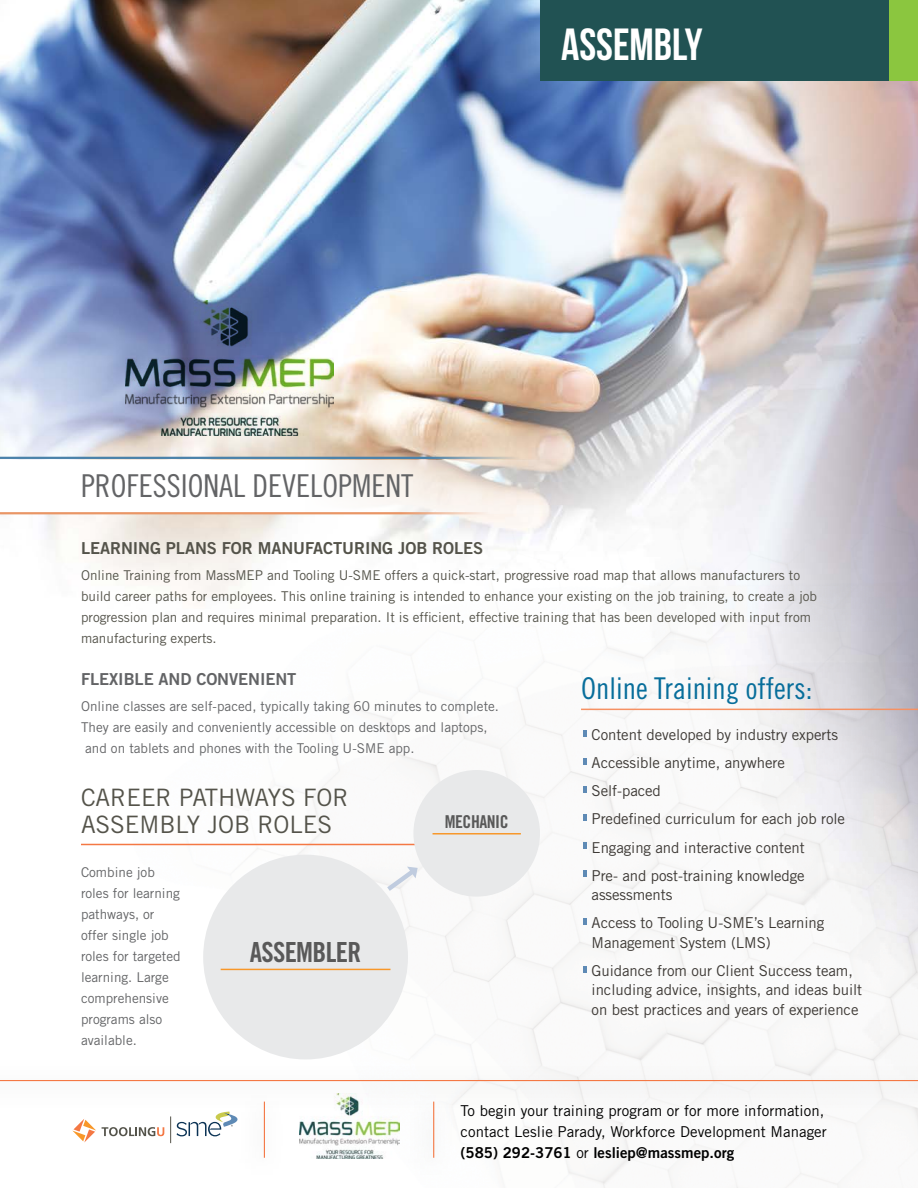
<style>
.page{position:relative;width:918px;height:1188px;background:#fff}
.page>*{position:absolute;margin:0;border:0;box-sizing:border-box;transform-origin:0 0}
.t1{font:45px "Bebas Neue";color:#fff}
.t2{font:31.5px "Trade Gothic LT Std Cn 18";color:#636466}
.t3{font:30px "Trade Gothic LT Std Cn 18";color:#086e9b}
.t4{font:27.75px "Trade Gothic LT Std Bd Cn 20";letter-spacing:-.025em;color:#595959}
.t5{font:24px/27px "Trade Gothic";color:#54534a}
.t6{font:17.7px "Trade Gothic LT Std Bd Cn 20";letter-spacing:-.025em;color:#595959}
.t7{font:16.5px "Trade Gothic LT Std Bd 2";letter-spacing:-.005em;color:#54534a}
.t8{font:16.5px "Trade Gothic LT Std Bd 2";letter-spacing:-.005em;color:#636466}
.t9{font:15px/28.2px "Trade Gothic LT Std";letter-spacing:-.005em;color:#3d3935}
.t10{font:15px/21px "Trade Gothic LT Std";letter-spacing:.005em;color:#000}
.t11{font:15px "Trade Gothic LT Std Bd 2";color:#000}
.t12{font:13.5px/21px "Trade Gothic LT Std";color:#54534a}
.t13{font:13.5px/21px "Trade Gothic LT Std";color:#636466}
.s1{font-family:"Trade Gothic LT Std"}
</style>
<div class="page">
<img style="left:0;top:0;width:918px;height:91px">
<img style="left:0;top:91px;width:918px;height:1097px">
<hr style="left:81px;top:844px;width:419px;height:1px;background:#f47844">
<div style="left:413px;top:770px;width:127px;height:127px;background:#e8e9ea;border-radius:50%"></div>
<hr style="left:433px;top:833px;width:88px;height:2px;background:#f89728">
<div style="left:203px;top:855px;width:205px;height:204px;background:#e8e9ea;border-radius:50%"></div>
<hr style="left:221px;top:969px;width:169px;height:1px;background:#f89728">
<svg style="left:382px;top:865px;width:37px;height:30px"></svg>
<svg style="left:583px;top:730px;width:4px;height:6px"></svg>
<svg style="left:583px;top:758px;width:4px;height:6px"></svg>
<svg style="left:583px;top:786px;width:4px;height:6px"></svg>
<svg style="left:583px;top:815px;width:4px;height:6px"></svg>
<svg style="left:583px;top:843px;width:4px;height:6px"></svg>
<svg style="left:583px;top:871px;width:4px;height:6px"></svg>
<svg style="left:583px;top:919px;width:4px;height:6px"></svg>
<svg style="left:583px;top:966px;width:4px;height:6px"></svg>
<hr style="left:581px;top:709px;width:337px;height:1px;background:#f69163">
<svg style="left:0;top:460px;width:567px;height:53px"></svg>
<hr style="left:0;top:457px;width:582px;height:2px;background:#4a82aa">
<hr style="left:0;top:512px;width:549px;height:2px;background:#e99666">
<div style="left:0;top:1064px;width:918px;height:45px;background:#f9f9f9"></div>
<hr style="left:0;top:1080px;width:918px;height:1px;background:#f47844">
<svg style="left:72px;top:1119px;width:24px;height:24px"></svg>
<svg style="left:102px;top:1127px;width:62px;height:9px"></svg>
<svg style="left:170px;top:1112px;width:68px;height:31px"></svg>
<div style="left:238px;top:1091px;width:46px;height:89px;background:#fdfdfd"></div>
<hr style="left:264px;top:1102px;width:1px;height:56px;background:#f47844">
<div style="left:407px;top:1091px;width:46px;height:89px;background:#fbfbfb"></div>
<hr style="left:433px;top:1102px;width:1px;height:56px;background:#f47844">
<div style="left:864px;top:0;width:54px;height:81px;background:#8bc63f"></div>
<div style="left:540px;top:0;width:349px;height:81px;background:#215253"></div>
<div style="left:291px;top:1091px;width:116px;height:71px;background:#fff"></div>
<img style="left:299px;top:1094px;width:100px;height:65px">
<img style="left:109px;top:294px;width:241px;height:149px">
<h1 class="t1" style="left:561px;top:19px;width:143px">ASSEMBLY</h1>
<h2 class="t2" style="left:81px;top:467px;width:334px">PROFESSIONAL DEVELOPMENT</h2>
<p class="t7" style="left:81px;top:538px;width:404px">LEARNING PLANS FOR MANUFACTURING JOB ROLES</p>
<p class="t12" style="left:81px;top:565px;width:738px">Online Training from MassMEP and Tooling U-SME offers a quick-start, progressive road map that allows manufacturers to build career paths for employees. This online training is intended to enhance your existing on the job training, to create a job progression plan and requires minimal preparation. It is efficient, effective training that has been developed with input from manufacturing experts.</p>
<p class="t8" style="left:81px;top:669px;width:217px">FLEXIBLE AND CONVENIENT</p>
<p class="t13" style="left:81px;top:696px;width:420px">Online classes are self-paced, typically taking 60 minutes to complete.</p>
<p class="t13" style="left:81px;top:717px;width:408px">They are easily and conveniently accessible on desktops and laptops,</p>
<p class="t13" style="left:85px;top:738px;width:331px">and on tablets and phones with the Tooling U-SME app.</p>
<h3 class="t3" style="left:581px;top:670px;width:233px">Online Training offers:</h3>
<p class="t9" style="left:592px;top:720px;width:255px">Content developed by industry experts<br>Accessible anytime, anywhere<br>Self-paced<br>Predefined curriculum for each job role<br>Engaging and interactive content<br>Pre- and post-training knowledge</p>
<p class="t9" style="left:592px;top:881px;width:234px">assessments<br>Access to Tooling U-SME’s Learning</p>
<p class="t9" style="left:592px;top:928px;width:263px">Management System (LMS)<br>Guidance from our Client Success team,</p>
<p class="t9" style="left:592px;top:980px;width:272px;line-height:19.5px">including advice, insights, and ideas built on best practices and years of experience</p>
<h3 class="t5" style="left:81px;top:784px;width:269px">CAREER PATHWAYS FOR<br>ASSEMBLY JOB ROLES</h3>
<h3 class="t6" style="left:445px;top:811px;width:65px">MECHANIC</h3>
<p class="t13" style="left:81px;top:862px;width:101px">Combine job roles for learning pathways, or offer single job roles for targeted learning. Large comprehensive programs also available.</p>
<h3 class="t4" style="left:250px;top:935px;width:113px">ASSEMBLER</h3>
<p class="t10" style="left:461px;top:1100px;width:368px">To begin your training program or for more information, contact Leslie Parady, Workforce Development Manager</p>
<p class="t11" style="left:461px;top:1143px;width:275px">(585) 292-3761 <span class="s1">or</span> lesliep@massmep.org</p>
</div>
